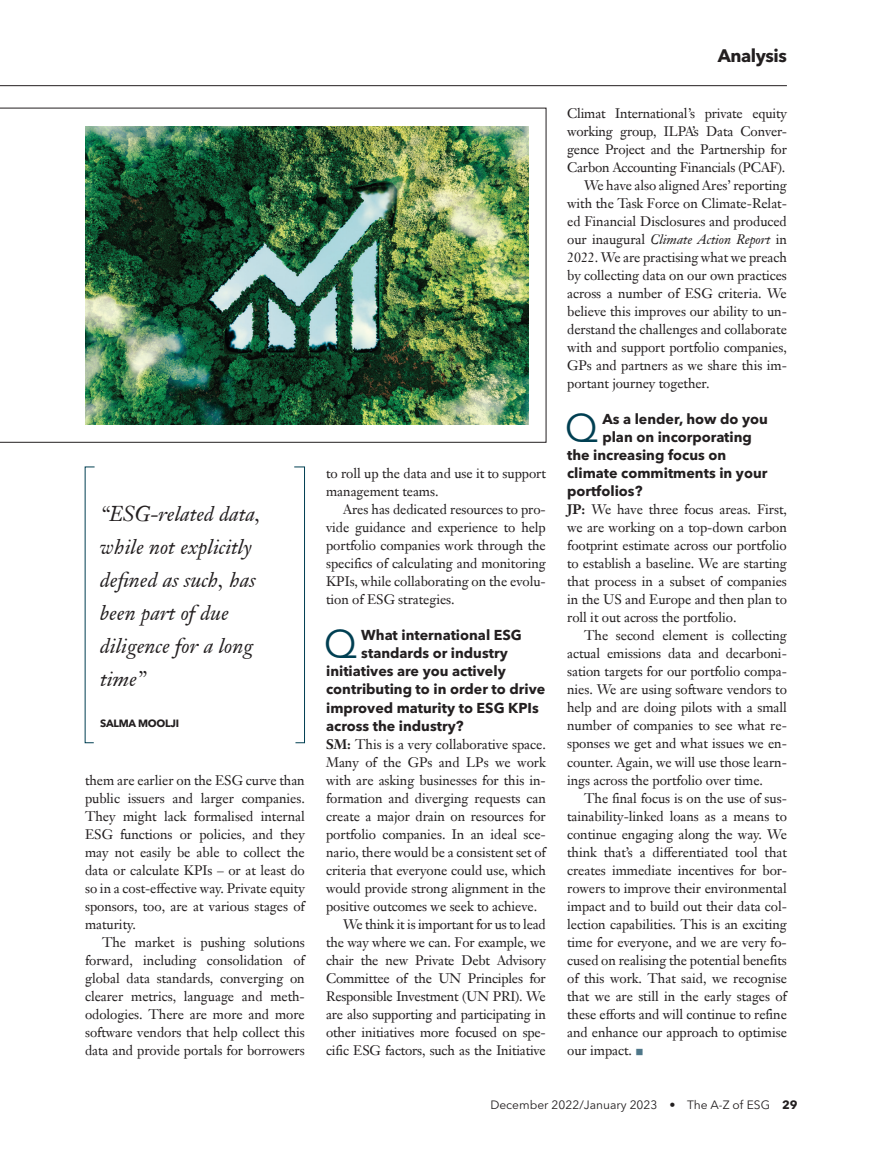
<style>
.page{position:relative;width:872px;height:1149px;background:#fff}
.page>*{position:absolute;margin:0;border:0;box-sizing:border-box;transform-origin:0 0}
.t1{font:39.6px "Avenir Next LT Pro";color:#003f52}
.t2{font:italic 21px/33px "Janson Text LT Pro";color:#231f20}
.t3{font:700 18px "Avenir Next LT Pro";letter-spacing:-.025em;color:#231f20}
.t4{font:700 14.25px "Avenir Next LT Pro";color:#231f20}
.t5{font:13.5px/18px "Janson Text LT Pro";letter-spacing:-.005em;color:#231f20;text-align:justify}
.t6{font:italic 13.5px "Janson Text LT Pro";letter-spacing:-.005em;color:#231f20}
.t7{font:12px "Avenir Next LT Pro";color:#231f20}
.t8{font:700 10.5px "Avenir Next LT Pro";letter-spacing:-.025em;color:#231f20}
.s1{font-weight:700}
.s2{font-style:normal}
.s3{color:#4f7789}
</style>
<div class="page">
<hr style="left:0;top:85px;width:787px;height:1px;background:#231f20">
<svg style="left:294px;top:466px;width:11px;height:277px"></svg>
<svg style="left:84px;top:466px;width:11px;height:277px"></svg>
<svg style="left:0;top:108px;width:546px;height:334px"></svg>
<img style="left:85px;top:126px;width:443px;height:298px">
<h2 class="t2" style="left:100px;top:497px;width:162px">“ESG-related data, while not explicitly defined as such, has been part of due diligence for a long time”</h2>
<p class="t8" style="left:100px;top:716px;width:80px">SALMA MOOLJI</p>
<p class="t5" style="left:85px;top:770px;width:221px">them are earlier on the ESG curve than public issuers and larger companies.<br>They might lack formalised internal ESG functions or policies, and they may not easily be able to collect the data or calculate KPIs – or at least do so in a cost-effective way. Private equity sponsors, too, are at various stages of maturity.</p>
<p class="t5" style="left:85px;top:932px;width:221px;text-indent:17px">The market is pushing solutions forward, including consolidation of global data standards, converging on clearer metrics, language and meth&shy;odologies. There are more and more software vendors that help collect this data and provide portals for borrowers</p>
<p class="t5" style="left:326px;top:464px;width:221px">to roll up the data and use it to support management teams.</p>
<p class="t5" style="left:326px;top:500px;width:221px;text-indent:17px">Ares has dedicated resources to pro&shy;vide guidance and experience to help portfolio companies work through the specifics of calculating and monitoring KPIs, while collaborating on the evolu&shy;tion of ESG strategies.</p>
<h1 class="t1" style="left:324px;top:620px;width:35px">Q</h1>
<p class="t4" style="left:361px;top:626px;width:162px">What international ESG</p>
<p class="t4" style="left:361px;top:644px;width:148px">standards or industry</p>
<p class="t4" style="left:326px;top:662px;width:181px">initiatives are you actively</p>
<p class="t4" style="left:326px;top:680px;width:221px">contributing to in order to drive</p>
<p class="t4" style="left:326px;top:698px;width:214px">improved maturity to ESG KPIs</p>
<p class="t4" style="left:326px;top:716px;width:139px">across the industry?</p>
<p class="t5" style="left:326px;top:734px;width:221px"><span class="s1">SM:</span> This is a very collaborative space.</p>
<p class="t5" style="left:326px;top:752px;width:221px">Many of the GPs and LPs we work</p>
<p class="t5" style="left:326px;top:770px;width:221px">with are asking businesses for this in-</p>
<p class="t5" style="left:326px;top:788px;width:221px">formation and diverging requests can</p>
<p class="t5" style="left:326px;top:806px;width:221px">create a major drain on resources for</p>
<p class="t5" style="left:326px;top:824px;width:221px">portfolio companies. In an ideal sce-</p>
<p class="t5" style="left:326px;top:842px;width:221px">nario, there would be a consistent set of</p>
<p class="t5" style="left:326px;top:860px;width:221px">criteria that everyone could use, which</p>
<p class="t5" style="left:326px;top:878px;width:221px">would provide strong alignment in the</p>
<p class="t5" style="left:326px;top:896px;width:213px">positive outcomes we seek to achieve.</p>
<p class="t5" style="left:343px;top:914px;width:204px">We think it is important for us to lead</p>
<p class="t5" style="left:326px;top:932px;width:221px">the way where we can. For example, we</p>
<p class="t5" style="left:326px;top:950px;width:221px">chair the new Private Debt Advisory</p>
<p class="t5" style="left:326px;top:968px;width:221px">Committee of the UN Principles for</p>
<p class="t5" style="left:326px;top:986px;width:221px">Responsible Investment (UN PRI). We</p>
<p class="t5" style="left:326px;top:1004px;width:221px">are also supporting and participating in</p>
<p class="t5" style="left:326px;top:1022px;width:221px">other initiatives more focused on spe-</p>
<p class="t5" style="left:326px;top:1040px;width:221px">cific ESG factors, such as the Initiative</p>
<h3 class="t3" style="left:717px;top:45px;width:71px">Analysis</h3>
<p class="t5" style="left:567px;top:104px;width:221px">Climat International’s private equity</p>
<p class="t5" style="left:567px;top:122px;width:221px">working group, ILPA’s Data Conver-</p>
<p class="t5" style="left:567px;top:140px;width:221px">gence Project and the Partnership for</p>
<p class="t5" style="left:567px;top:158px;width:220px">Carbon Accounting Financials (PCAF).</p>
<p class="t5" style="left:584px;top:176px;width:204px">We have also aligned Ares’ reporting</p>
<p class="t5" style="left:567px;top:194px;width:221px">with the Task Force on Climate-Relat-</p>
<p class="t5" style="left:567px;top:212px;width:221px">ed Financial Disclosures and produced</p>
<p class="t6" style="left:567px;top:231px;width:221px"><span class="s2">our inaugural</span> Climate Action Report <span class="s2">in</span></p>
<p class="t5" style="left:567px;top:248px;width:221px">2022. We are practising what we preach</p>
<p class="t5" style="left:567px;top:266px;width:221px">by collecting data on our own practices</p>
<p class="t5" style="left:567px;top:284px;width:221px">across a number of ESG criteria. We</p>
<p class="t5" style="left:567px;top:302px;width:221px">believe this improves our ability to un-</p>
<p class="t5" style="left:567px;top:320px;width:221px">derstand the challenges and collaborate</p>
<p class="t5" style="left:567px;top:338px;width:221px">with and support portfolio companies,</p>
<p class="t5" style="left:567px;top:356px;width:221px">GPs and partners as we share this im-</p>
<p class="t5" style="left:567px;top:374px;width:144px">portant journey together.</p>
<h1 class="t1" style="left:565px;top:404px;width:35px">Q</h1>
<p class="t4" style="left:602px;top:410px;width:167px">As a lender, how do you</p>
<p class="t4" style="left:602px;top:428px;width:151px">plan on incorporating</p>
<p class="t4" style="left:567px;top:446px;width:161px">the increasing focus on</p>
<p class="t4" style="left:567px;top:464px;width:202px">climate commitments in your</p>
<p class="t4" style="left:567px;top:482px;width:77px">portfolios?</p>
<p class="t5" style="left:567px;top:500px;width:221px"><span class="s1">JP:</span> We have three focus areas. First, we are working on a top-down carbon footprint estimate across our portfolio to establish a baseline. We are starting that process in a subset of companies in the US and Europe and then plan to roll it out across the portfolio.</p>
<p class="t5" style="left:567px;top:626px;width:221px;text-indent:17px">The second element is collecting actual emissions data and decarboni&shy;sation targets for our portfolio compa&shy;nies. We are using software vendors to help and are doing pilots with a small number of companies to see what re&shy;sponses we get and what issues we en&shy;counter. Again, we will use those learn&shy;ings across the portfolio over time.</p>
<p class="t5" style="left:567px;top:788px;width:221px;text-indent:17px">The final focus is on the use of sus&shy;tainability-linked loans as a means to continue engaging along the way. We think that’s a differentiated tool that creates immediate incentives for bor&shy;rowers to improve their environmental impact and to build out their data col&shy;lection capabilities. This is an exciting time for everyone, and we are very fo&shy;cused on realising the potential benefits of this work. That said, we recognise that we are still in the early stages of these efforts and will continue to refine and enhance our approach to optimise our impact. <span class="s3">■</span></p>
<p class="t7" style="left:490px;top:1097px;width:309px">December 2022/January 2023 • The A-Z of ESG <span class="s1">29</span></p>
</div>
